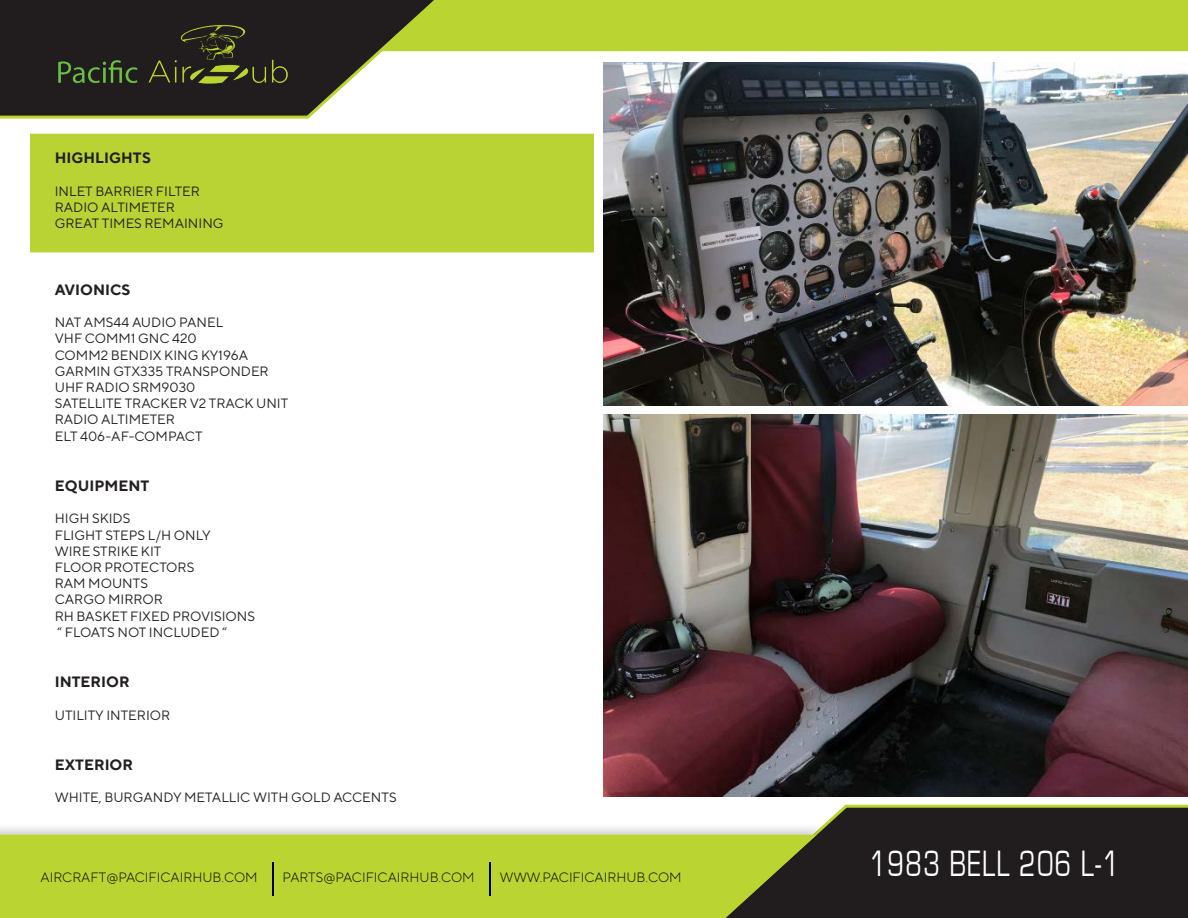
<style>
.page{position:relative;width:1188px;height:918px;background:#fff}
.page>*{position:absolute;margin:0;border:0;box-sizing:border-box;transform-origin:0 0}
.t1{font:37.8px "Eurostile";letter-spacing:.05em;color:#fff;scale:.71 1}
.t2{font:700 15px "TT Norms";color:#231f20}
.t3{font:13.5px/16.2px "TT Norms";color:#231f20}
.t4{font:300 13.5px "TT Norms";color:#040503}
</style>
<div class="page">
<div style="left:826px;top:804px;width:362px;height:114px;background:#211d1e"></div>
<div style="left:0;top:822px;width:828px;height:96px;background:#231f20;opacity:.2"></div>
<div style="left:0;top:835px;width:817px;height:83px;background:#bad432"></div>
<hr style="left:272px;top:862px;width:2px;height:34px;background:#000">
<hr style="left:489px;top:862px;width:2px;height:34px;background:#000">
<svg style="left:0;top:0;width:515px;height:119px"></svg>
<div style="left:381px;top:0;width:807px;height:51px;background:#bad432"></div>
<img style="left:41px;top:12px;width:263px;height:92px">
<img style="left:604px;top:62px;width:584px;height:344px">
<div style="left:30px;top:134px;width:564px;height:118px;background:#b9d334"></div>
<img style="left:604px;top:414px;width:584px;height:383px">
<p class="t2" style="left:55px;top:149px;width:98px">HIGHLIGHTS</p>
<p class="t3" style="left:55px;top:183px;width:170px">INLET BARRIER FILTER<br>RADIO ALTIMETER<br>GREAT TIMES REMAINING</p>
<p class="t2" style="left:55px;top:280px;width:77px">AVIONICS</p>
<p class="t3" style="left:55px;top:314px;width:235px">NAT AMS44 AUDIO PANEL<br>VHF COMM1 GNC 420<br>COMM2 BENDIX KING KY196A<br>GARMIN GTX335 TRANSPONDER<br>UHF RADIO SRM9030<br>SATELLITE TRACKER V2 TRACK UNIT<br>RADIO ALTIMETER<br>ELT 406-AF-COMPACT</p>
<p class="t2" style="left:55px;top:476px;width:96px">EQUIPMENT</p>
<p class="t3" style="left:55px;top:510px;width:202px">HIGH SKIDS<br>FLIGHT STEPS L/H ONLY<br>WIRE STRIKE KIT<br>FLOOR PROTECTORS<br>RAM MOUNTS<br>CARGO MIRROR<br>RH BASKET FIXED PROVISIONS “ FLOATS NOT INCLUDED “</p>
<p class="t2" style="left:55px;top:673px;width:77px">INTERIOR</p>
<p class="t3" style="left:55px;top:707px;width:117px">UTILITY INTERIOR</p>
<p class="t2" style="left:55px;top:755px;width:80px">EXTERIOR</p>
<p class="t3" style="left:55px;top:789px;width:344px">WHITE, BURGANDY METALLIC WITH GOLD ACCENTS</p>
<p class="t4" style="left:41px;top:869px;width:219px">AIRCRAFT@PACIFICAIRHUB.COM</p>
<p class="t4" style="left:283px;top:869px;width:194px">PARTS@PACIFICAIRHUB.COM</p>
<p class="t4" style="left:500px;top:869px;width:183px">WWW.PACIFICAIRHUB.COM</p>
<h1 class="t1" style="left:870px;top:843px;width:353px">1983 BELL 206 L-1</h1>
</div>
